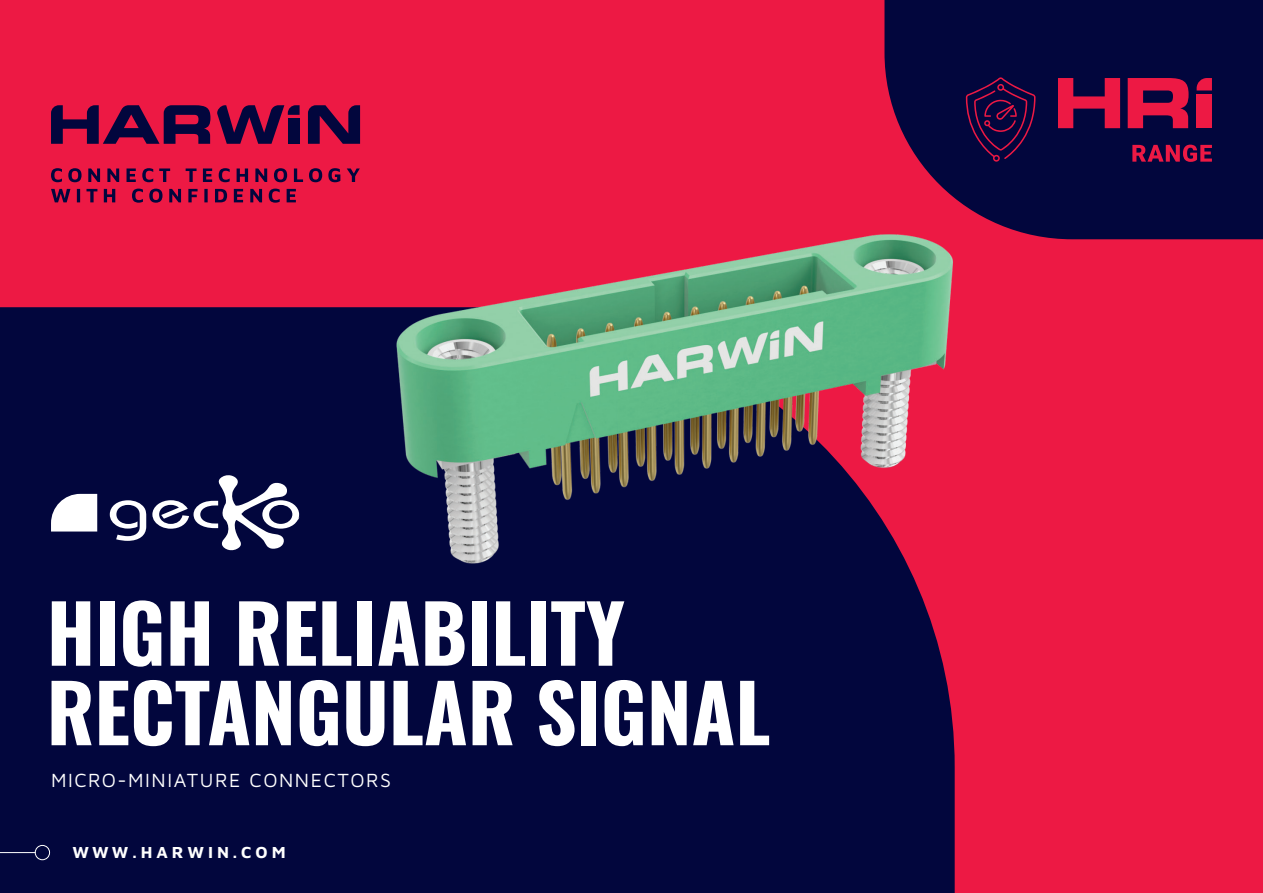
<style>
.page{position:relative;width:1263px;height:893px;background:#ed1944}
.page>*{position:absolute;margin:0;border:0;box-sizing:border-box;transform-origin:0 0}
.t1{font:700 79.5px/79.5px "Oswald";color:#fff}
.t2{font:19.65px "Maven Pro";letter-spacing:.08em;color:#fff}
.t3{font:16.5px "Maven Pro";letter-spacing:.24em;color:#fff}
</style>
<div class="page">
<div style="left:0;top:307px;width:955px;height:586px;background:#02063d"></div>
<svg style="left:308px;top:105px;width:52px;height:39px"></svg>
<svg style="left:51px;top:105px;width:249px;height:39px"></svg>
<div style="left:288px;top:118px;width:12px;height:26px;background:#02063d"></div>
<svg style="left:51px;top:188px;width:245px;height:15px"></svg>
<svg style="left:51px;top:168px;width:309px;height:14px"></svg>
<hr style="left:0;top:852px;width:36px;height:1px;background:#fff">
<div style="left:35px;top:845px;width:15px;height:15px;border:1px solid #fff;border-radius:50%"></div>
<div style="left:884px;top:0;width:379px;height:239px;background:#02063d"></div>
<svg style="left:110px;top:500px;width:36px;height:41px"></svg>
<svg style="left:152px;top:475px;width:147px;height:75px"></svg>
<svg style="left:51px;top:494px;width:46px;height:37px"></svg>
<img style="left:370px;top:202px;width:622px;height:376px">
<svg style="left:1128px;top:78px;width:60px;height:50px"></svg>
<svg style="left:1196px;top:78px;width:16px;height:12px"></svg>
<div style="left:1196px;top:95px;width:16px;height:33px;background:#ed1944"></div>
<svg style="left:1058px;top:78px;width:62px;height:50px"></svg>
<svg style="left:1132px;top:145px;width:80px;height:17px"></svg>
<svg style="left:966px;top:77px;width:69px;height:85px"></svg>
<p class="t1" style="left:47px;top:598px;width:725px">HIGH RELIABILITY<br>RECTANGULAR SIGNAL</p>
<p class="t2" style="left:51px;top:766px;width:341px">MICRO-MINIATURE CONNECTORS</p>
<p class="t3" style="left:72px;top:841px;width:215px">WWW.HARWIN.COM</p>
</div>
